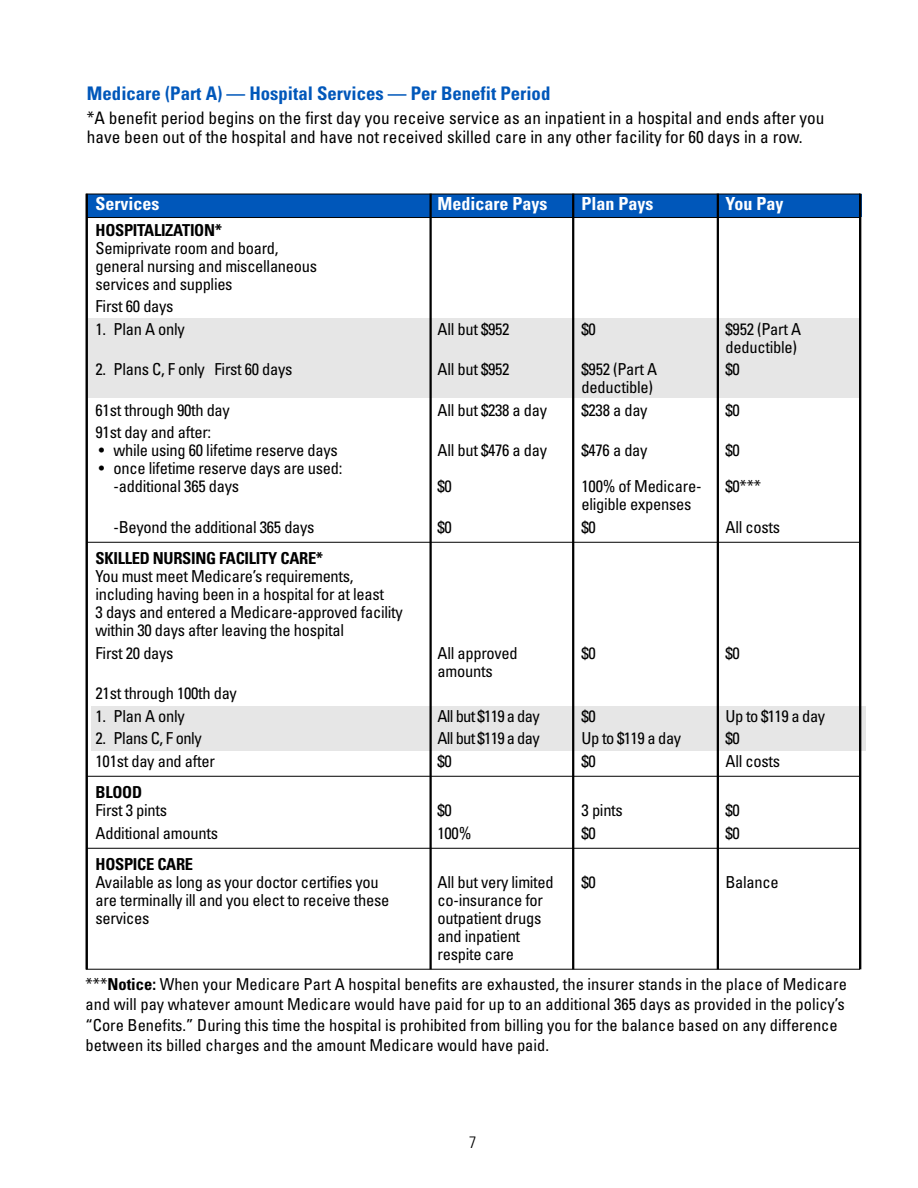
<style>
.page{position:relative;width:918px;height:1188px;background:#fff}
.page>*{position:absolute;margin:0;border:0;box-sizing:border-box;transform-origin:0 0}
.t1{font:700 condensed 18.75px "Univers";color:#0057ba}
.t2{font:700 condensed 18px "Univers";color:#fff}
.t3{font:condensed 17.25px/19.5px "Univers";color:#000}
.t4{font:condensed 16.5px/18px "Univers";letter-spacing:-.02em;color:#000}
.t5{font:condensed 16.5px/20.2px "Univers";color:#000}
.t6{font:700 condensed 16.5px "Univers";letter-spacing:-.02em;color:#000}
.t7{font:condensed 16.5px "Univers";letter-spacing:-.045em;color:#000}
.t8{font:300 condensed 16.5px "Univers";color:#000}
.s1{font-weight:700}
</style>
<div class="page">
<div style="left:86px;top:194px;width:775px;height:23px;background:#0057ba"></div>
<div style="left:91px;top:706px;width:774px;height:45px;background:#e6e6e6"></div>
<div style="left:88px;top:318px;width:773px;height:80px;background:#e6e6e6"></div>
<hr style="left:87px;top:217px;width:772px;height:1px;background:#000">
<hr style="left:87px;top:542px;width:772px;height:1px;background:#000">
<hr style="left:87px;top:776px;width:772px;height:1px;background:#000">
<hr style="left:87px;top:848px;width:772px;height:1px;background:#000">
<hr style="left:429px;top:194px;width:3px;height:775px;background:#000">
<hr style="left:572px;top:194px;width:2px;height:775px;background:#000">
<hr style="left:717px;top:194px;width:2px;height:775px;background:#000">
<hr style="left:859px;top:194px;width:2px;height:775px;background:#000">
<hr style="left:86px;top:194px;width:2px;height:775px;background:#000">
<p class="t1" style="left:87px;top:86px;width:465px">Medicare (Part A) — Hospital Services — Per Benefit Period</p>
<p class="t3" style="left:87px;top:109px;width:739px">*A benefit period begins on the first day you receive service as an inpatient in a hospital and ends after you have been out of the hospital and have not received skilled care in any other facility for 60 days in a row.</p>
<p class="t2" style="left:96px;top:197px;width:65px">Services</p>
<p class="t2" style="left:438px;top:197px;width:111px">Medicare Pays</p>
<p class="t2" style="left:582px;top:197px;width:73px">Plan Pays</p>
<p class="t2" style="left:726px;top:197px;width:59px">You Pay</p>
<p class="t6" style="left:96px;top:224px;width:128px">HOSPITALIZATION*</p>
<p class="t4" style="left:96px;top:241px;width:223px">Semiprivate room and board, general nursing and miscellaneous services and supplies</p>
<p class="t4" style="left:96px;top:299px;width:79px">First 60 days</p>
<p class="t4" style="left:96px;top:322px;width:91px">1. Plan A only</p>
<p class="t4" style="left:438px;top:322px;width:73px">All but $952</p>
<p class="t4" style="left:582px;top:322px;width:16px">$0</p>
<p class="t4" style="left:726px;top:322px;width:77px">$952 (Part A deductible)</p>
<p class="t4" style="left:96px;top:362px;width:198px">2. Plans C, F only First 60 days</p>
<p class="t4" style="left:438px;top:362px;width:73px">All but $952</p>
<p class="t4" style="left:582px;top:362px;width:77px">$952 (Part A</p>
<p class="t4" style="left:726px;top:362px;width:16px">$0</p>
<p class="t4" style="left:582px;top:380px;width:73px">deductible)</p>
<p class="t4" style="left:96px;top:403px;width:136px">61st through 90th day</p>
<p class="t4" style="left:438px;top:403px;width:111px">All but $238 a day</p>
<p class="t4" style="left:582px;top:403px;width:68px">$238 a day</p>
<p class="t4" style="left:726px;top:403px;width:16px">$0</p>
<p class="t4" style="left:96px;top:425px;width:117px">91st day and after:</p>
<p class="t4" style="left:99px;top:443px;width:240px">• while using 60 lifetime reserve days</p>
<p class="t4" style="left:438px;top:443px;width:111px">All but $476 a day</p>
<p class="t4" style="left:582px;top:443px;width:68px">$476 a day</p>
<p class="t4" style="left:726px;top:443px;width:16px">$0</p>
<p class="t4" style="left:114px;top:461px;width:230px;text-indent:-15px">• once lifetime reserve days are used: -additional 365 days</p>
<p class="t4" style="left:438px;top:479px;width:16px">$0</p>
<p class="t4" style="left:582px;top:479px;width:121px">100% of Medicare-</p>
<p class="t4" style="left:726px;top:479px;width:37px">$0***</p>
<p class="t4" style="left:582px;top:497px;width:111px">eligible expenses</p>
<p class="t4" style="left:114px;top:520px;width:202px">-Beyond the additional 365 days</p>
<p class="t4" style="left:438px;top:520px;width:16px">$0</p>
<p class="t4" style="left:582px;top:520px;width:16px">$0</p>
<p class="t4" style="left:726px;top:520px;width:56px">All costs</p>
<p class="t6" style="left:96px;top:552px;width:229px">SKILLED NURSING FACILITY CARE*</p>
<p class="t4" style="left:96px;top:569px;width:309px">You must meet Medicare’s requirements, including having been in a hospital for at least<br>3 days and entered a Medicare-approved facility within 30 days after leaving the hospital</p>
<p class="t4" style="left:96px;top:646px;width:79px">First 20 days</p>
<p class="t4" style="left:438px;top:646px;width:82px">All approved</p>
<p class="t4" style="left:582px;top:646px;width:16px">$0</p>
<p class="t4" style="left:726px;top:646px;width:16px">$0</p>
<p class="t4" style="left:438px;top:664px;width:57px">amounts</p>
<p class="t4" style="left:96px;top:686px;width:143px">21st through 100th day</p>
<p class="t4" style="left:96px;top:709px;width:91px">1. Plan A only</p>
<p class="t7" style="left:438px;top:710px;width:104px">All but $119 a day</p>
<p class="t4" style="left:582px;top:709px;width:16px">$0</p>
<p class="t4" style="left:726px;top:709px;width:101px">Up to $119 a day</p>
<p class="t4" style="left:96px;top:731px;width:108px">2. Plans C, F only</p>
<p class="t7" style="left:438px;top:732px;width:104px">All but $119 a day</p>
<p class="t4" style="left:582px;top:731px;width:101px">Up to $119 a day</p>
<p class="t4" style="left:726px;top:731px;width:16px">$0</p>
<p class="t4" style="left:96px;top:754px;width:121px">101st day and after</p>
<p class="t4" style="left:438px;top:754px;width:16px">$0</p>
<p class="t4" style="left:582px;top:754px;width:16px">$0</p>
<p class="t4" style="left:726px;top:754px;width:56px">All costs</p>
<p class="t6" style="left:96px;top:786px;width:48px">BLOOD</p>
<p class="t4" style="left:96px;top:803px;width:73px">First 3 pints</p>
<p class="t4" style="left:438px;top:803px;width:16px">$0</p>
<p class="t4" style="left:582px;top:803px;width:43px">3 pints</p>
<p class="t4" style="left:726px;top:803px;width:16px">$0</p>
<p class="t4" style="left:96px;top:826px;width:124px">Additional amounts</p>
<p class="t4" style="left:438px;top:826px;width:35px">100%</p>
<p class="t4" style="left:582px;top:826px;width:16px">$0</p>
<p class="t4" style="left:726px;top:826px;width:16px">$0</p>
<p class="t6" style="left:96px;top:858px;width:99px">HOSPICE CARE</p>
<p class="t4" style="left:96px;top:875px;width:285px">Available as long as your doctor certifies you</p>
<p class="t4" style="left:438px;top:875px;width:118px">All but very limited</p>
<p class="t4" style="left:582px;top:875px;width:16px">$0</p>
<p class="t4" style="left:726px;top:875px;width:55px">Balance</p>
<p class="t4" style="left:96px;top:893px;width:295px">are terminally ill and you elect to receive these</p>
<p class="t4" style="left:438px;top:893px;width:107px">co-insurance for</p>
<p class="t4" style="left:96px;top:911px;width:55px">services</p>
<p class="t4" style="left:438px;top:911px;width:105px">outpatient drugs and inpatient respite care</p>
<p class="t5" style="left:86px;top:975px;width:763px">***<span class="s1">Notice:</span> When your Medicare Part A hospital benefits are exhausted, the insurer stands in the place of Medicare and will pay whatever amount Medicare would have paid for up to an additional 365 days as provided in the policy’s “Core Benefits.” During this time the hospital is prohibited from billing you for the balance based on any difference between its billed charges and the amount Medicare would have paid.</p>
<p class="t8" style="left:469px;top:1137px;width:9px">7</p>
</div>
